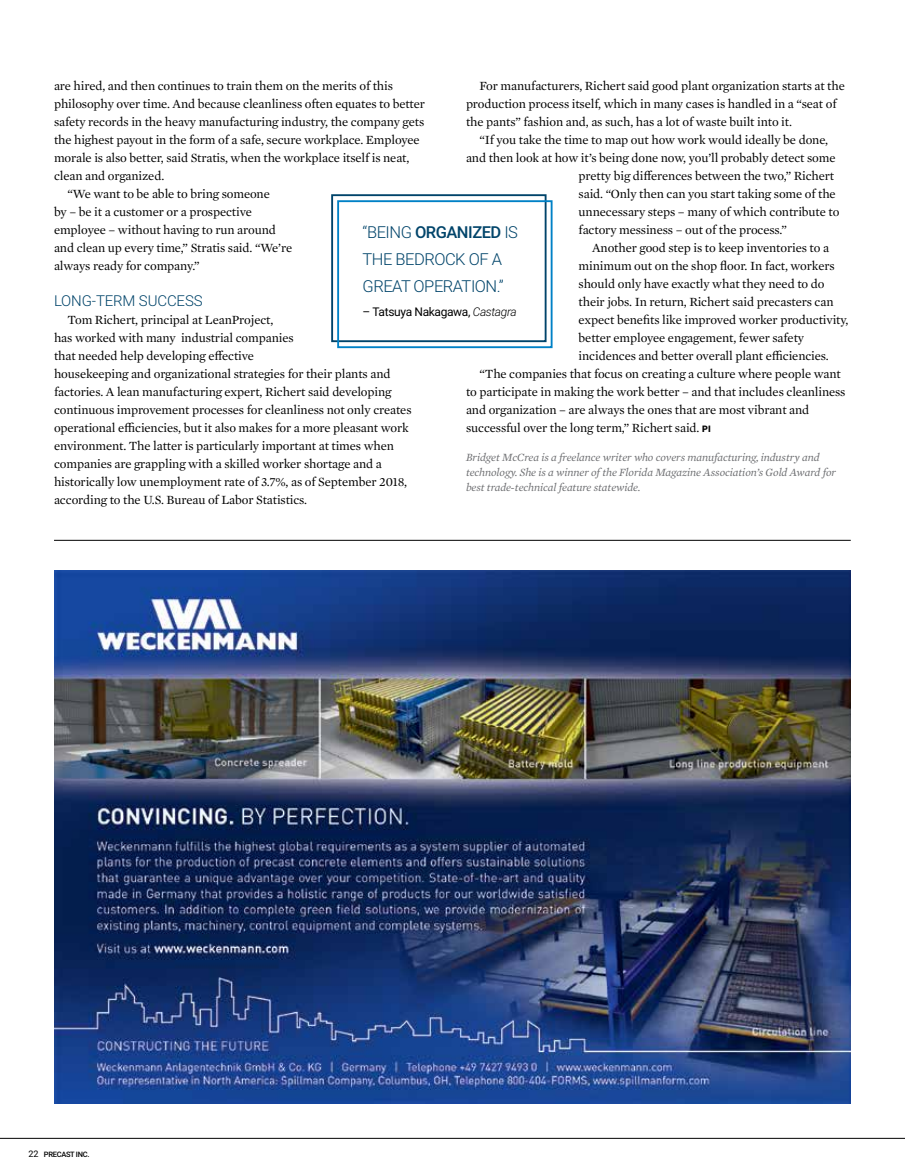
<style>
.page{position:relative;width:905px;height:1175px;background:#fff}
.page>*{position:absolute;margin:0;border:0;box-sizing:border-box;transform-origin:0 0}
.t1{font:300 16.5px/27px "Roboto";letter-spacing:-.03em;color:#00446a}
.t2{font:300 15px "Roboto";letter-spacing:-.01em;color:#00446a}
.t3{font:12.75px/18px "Mercury Text G1";letter-spacing:-.01em;color:#000}
.t4{font:12px "Roboto";letter-spacing:-.03em;color:#000}
.t5{font:italic 11.25px/15px "Mercury Text G1";letter-spacing:-.01em;color:#6d6e71}
.t6{font:500 7.5px "Roboto";letter-spacing:-.04em;color:#000}
.s1{font-family:"Roboto";font-weight:900;font-size:9px}
.s2{font-weight:500}
.s3{font-weight:300;font-style:italic}
.s4{font-weight:400;font-size:9px}
</style>
<div class="page">
<img style="left:54px;top:570px;width:796px;height:533px">
<hr style="left:54px;top:540px;width:796px;height:1px;background:#000">
<div style="left:331px;top:194px;width:215px;height:148px;border:2px solid #00446a"></div>
<div style="left:337px;top:200px;width:215px;height:148px;border:2px solid #0081c6"></div>
<hr style="left:0;top:1138px;width:904px;height:1px;background:#000">
<p class="t3" style="left:54px;top:76px;width:340px">are hired, and then continues to train them on the merits of this</p>
<p class="t3" style="left:54px;top:94px;width:372px">philosophy over time. And because cleanliness often equates to better</p>
<p class="t3" style="left:54px;top:112px;width:372px">safety records in the heavy manufacturing industry, the company gets</p>
<p class="t3" style="left:54px;top:130px;width:367px">the highest payout in the form of a safe, secure workplace. Employee</p>
<p class="t3" style="left:54px;top:148px;width:357px">morale is also better, said Stratis, when the workplace itself is neat,</p>
<p class="t3" style="left:54px;top:166px;width:112px">clean and organized.</p>
<p class="t3" style="left:68px;top:184px;width:204px">“We want to be able to bring someone</p>
<p class="t3" style="left:54px;top:202px;width:199px">by – be it a customer or a prospective</p>
<p class="t3" style="left:54px;top:220px;width:223px">employee – without having to run around</p>
<p class="t3" style="left:54px;top:238px;width:240px">and clean up every time,” Stratis said. “We’re</p>
<p class="t3" style="left:54px;top:256px;width:147px">always ready for company.”</p>
<p class="t2" style="left:54px;top:290px;width:150px">LONG-TERM SUCCESS</p>
<p class="t3" style="left:54px;top:310px;width:359px;text-indent:14px">Tom Richert, principal at LeanProject,<br>has worked with many industrial companies<br>that needed help developing effective<br>housekeeping and organizational strategies for their plants and factories. A lean manufacturing expert, Richert said developing continuous improvement processes for cleanliness not only creates operational efficiencies, but it also makes for a more pleasant work environment. The latter is particularly important at times when companies are grappling with a skilled worker shortage and a historically low unemployment rate of 3.7%, as of September 2018, according to the U.S. Bureau of Labor Statistics.</p>
<p class="t3" style="left:466px;top:76px;width:380px;text-indent:14px">For manufacturers, Richert said good plant organization starts at the production process itself, which in many cases is handled in a “seat of the pants” fashion and, as such, has a lot of waste built into it.</p>
<p class="t3" style="left:479px;top:130px;width:350px">“If you take the time to map out how work would ideally be done,</p>
<p class="t3" style="left:466px;top:148px;width:371px">and then look at how it’s being done now, you’ll probably detect some</p>
<p class="t3" style="left:578px;top:166px;width:257px">pretty big differences between the two,” Richert</p>
<p class="t3" style="left:578px;top:184px;width:259px">said. “Only then can you start taking some of the</p>
<p class="t3" style="left:578px;top:202px;width:262px">unnecessary steps – many of which contribute to</p>
<p class="t3" style="left:578px;top:220px;width:210px">factory messiness – out of the process.”</p>
<p class="t3" style="left:592px;top:238px;width:238px">Another good step is to keep inventories to a</p>
<p class="t3" style="left:578px;top:256px;width:257px">minimum out on the shop floor. In fact, workers</p>
<p class="t3" style="left:578px;top:274px;width:247px">should only have exactly what they need to do</p>
<p class="t3" style="left:578px;top:292px;width:256px">their jobs. In return, Richert said precasters can</p>
<p class="t3" style="left:578px;top:310px;width:271px">expect benefits like improved worker productivity,</p>
<p class="t3" style="left:578px;top:328px;width:227px">better employee engagement, fewer safety</p>
<p class="t3" style="left:578px;top:346px;width:252px">incidences and better overall plant efficiencies.</p>
<p class="t3" style="left:479px;top:364px;width:363px">“The companies that focus on creating a culture where people want</p>
<p class="t3" style="left:466px;top:382px;width:381px">to participate in making the work better – and that includes cleanliness</p>
<p class="t3" style="left:466px;top:400px;width:345px">and organization – are always the ones that are most vibrant and</p>
<p class="t3" style="left:466px;top:418px;width:246px">successful over the long term,” Richert said. <span class="s1">PI</span></p>
<p class="t5" style="left:466px;top:449px;width:371px">Bridget McCrea is a freelance writer who covers manufacturing, industry and technology. She is a winner of the Florida Magazine Association’s Gold Award for best trade-technical feature statewide.</p>
<p class="t1" style="left:362px;top:218px;width:157px">“BEING <span class="s2">ORGANIZED</span> IS<br>THE BEDROCK OF A<br>GREAT OPERATION.”</p>
<p class="t4" style="left:362px;top:303px;width:156px">– Tatsuya Nakagawa, <span class="s3">Castagra</span></p>
<p class="t6" style="left:29px;top:1149px;width:62px"><span class="s4">22</span> PRECAST INC.</p>
</div>
